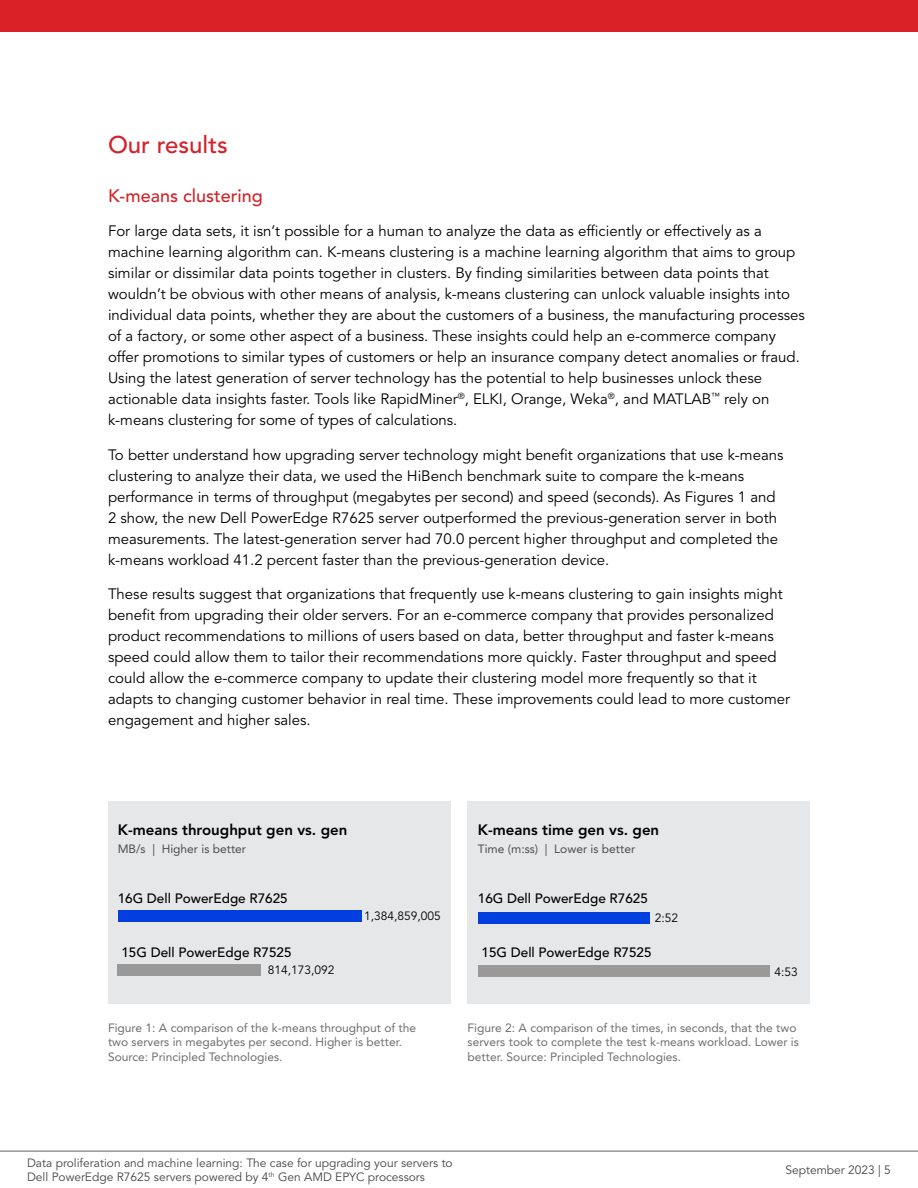
<style>
.page{position:relative;width:918px;height:1188px;background:#fff}
.page>*{position:absolute;margin:0;border:0;box-sizing:border-box;transform-origin:0 0}
.t1{font:500 24px "Avenir LT Pro";color:#d2232a}
.t2{font:500 18px "Avenir LT Pro";color:#d2232a}
.t3{font:15px/21px "Avenir LT Pro";color:#000}
.t4{font:800 15px "Avenir LT Pro";color:#000}
.t5{font:500 13.5px "Avenir LT Pro";color:#000}
.t6{font:12px/14.4px "Avenir LT Pro";color:#6d6e71}
.t7{font:12px/14.4px "Avenir LT Pro";color:#464547}
.t8{font:12px "Avenir LT Pro";color:#4d4d4d}
.t9{font:12px "Avenir LT Pro";color:#000}
</style>
<div class="page">
<div style="left:108px;top:801px;width:342px;height:203px;background:#e6e7e8"></div>
<div style="left:118px;top:911px;width:243px;height:11px;background:#033edf"></div>
<div style="left:118px;top:964px;width:143px;height:12px;background:#999"></div>
<div style="left:468px;top:801px;width:342px;height:203px;background:#e6e7e8"></div>
<div style="left:478px;top:912px;width:171px;height:11px;background:#033edf"></div>
<div style="left:478px;top:966px;width:292px;height:11px;background:#999"></div>
<hr style="left:0;top:1151px;width:918px;height:1px;background:#616264">
<div style="left:0;top:0;width:918px;height:32px;background:#da2128"></div>
<h1 class="t1" style="left:108px;top:131px;width:121px">Our results</h1>
<p class="t2" style="left:108px;top:185px;width:156px">K-means clustering</p>
<p class="t3" style="left:108px;top:221px;width:699px">For large data sets, it isn’t possible for a human to analyze the data as efficiently or effectively as a machine learning algorithm can. K-means clustering is a machine learning algorithm that aims to group similar or dissimilar data points together in clusters. By finding similarities between data points that wouldn’t be obvious with other means of analysis, k-means clustering can unlock valuable insights into individual data points, whether they are about the customers of a business, the manufacturing processes of a factory, or some other aspect of a business. These insights could help an e-commerce company offer promotions to similar types of customers or help an insurance company detect anomalies or fraud.<br>Using the latest generation of server technology has the potential to help businesses unlock these actionable data insights faster. Tools like RapidMiner<sup>®</sup>, ELKI, Orange, Weka<sup>®</sup>, and MATLAB<sup>™</sup> rely on k-means clustering for some of types of calculations.</p>
<p class="t3" style="left:108px;top:444px;width:677px">To better understand how upgrading server technology might benefit organizations that use k-means clustering to analyze their data, we used the HiBench benchmark suite to compare the k-means performance in terms of throughput (megabytes per second) and speed (seconds). As Figures 1 and 2 show, the new Dell PowerEdge R7625 server outperformed the previous-generation server in both measurements. The latest-generation server had 70.0 percent higher throughput and completed the k-means workload 41.2 percent faster than the previous-generation device.</p>
<p class="t3" style="left:108px;top:584px;width:684px">These results suggest that organizations that frequently use k-means clustering to gain insights might benefit from upgrading their older servers. For an e-commerce company that provides personalized product recommendations to millions of users based on data, better throughput and faster k-means speed could allow them to tailor their recommendations more quickly. Faster throughput and speed could allow the e-commerce company to update their clustering model more frequently so that it adapts to changing customer behavior in real time. These improvements could lead to more customer engagement and higher sales.</p>
<p class="t4" style="left:118px;top:821px;width:231px">K-means throughput gen vs. gen</p>
<p class="t8" style="left:118px;top:841px;width:130px">MB/s | Higher is better</p>
<p class="t5" style="left:118px;top:891px;width:172px">16G Dell PowerEdge R7625</p>
<p class="t4" style="left:478px;top:821px;width:183px">K-means time gen vs. gen</p>
<p class="t8" style="left:478px;top:841px;width:159px">Time (m:ss) | Lower is better</p>
<p class="t5" style="left:478px;top:891px;width:172px">16G Dell PowerEdge R7625</p>
<p class="t9" style="left:364px;top:909px;width:78px">1,384,859,005</p>
<p class="t9" style="left:655px;top:911px;width:25px">2:52</p>
<p class="t5" style="left:121px;top:944px;width:172px">15G Dell PowerEdge R7525</p>
<p class="t5" style="left:482px;top:944px;width:172px">15G Dell PowerEdge R7525</p>
<p class="t9" style="left:268px;top:963px;width:68px">814,173,092</p>
<p class="t9" style="left:774px;top:964px;width:25px">4:53</p>
<p class="t6" style="left:108px;top:1020px;width:310px">Figure 1: A comparison of the k-means throughput of the two servers in megabytes per second. Higher is better.<br>Source: Principled Technologies.</p>
<p class="t6" style="left:468px;top:1020px;width:333px">Figure 2: A comparison of the times, in seconds, that the two servers took to complete the test k-means workload. Lower is better. Source: Principled Technologies.</p>
<p class="t7" style="left:27px;top:1156px;width:427px">Data proliferation and machine learning: The case for upgrading your servers to<br>Dell PowerEdge R7625 servers powered by 4<sup>th</sup> Gen AMD EPYC processors</p>
<p class="t7" style="left:785px;top:1163px;width:107px">September 2023 | 5</p>
</div>
